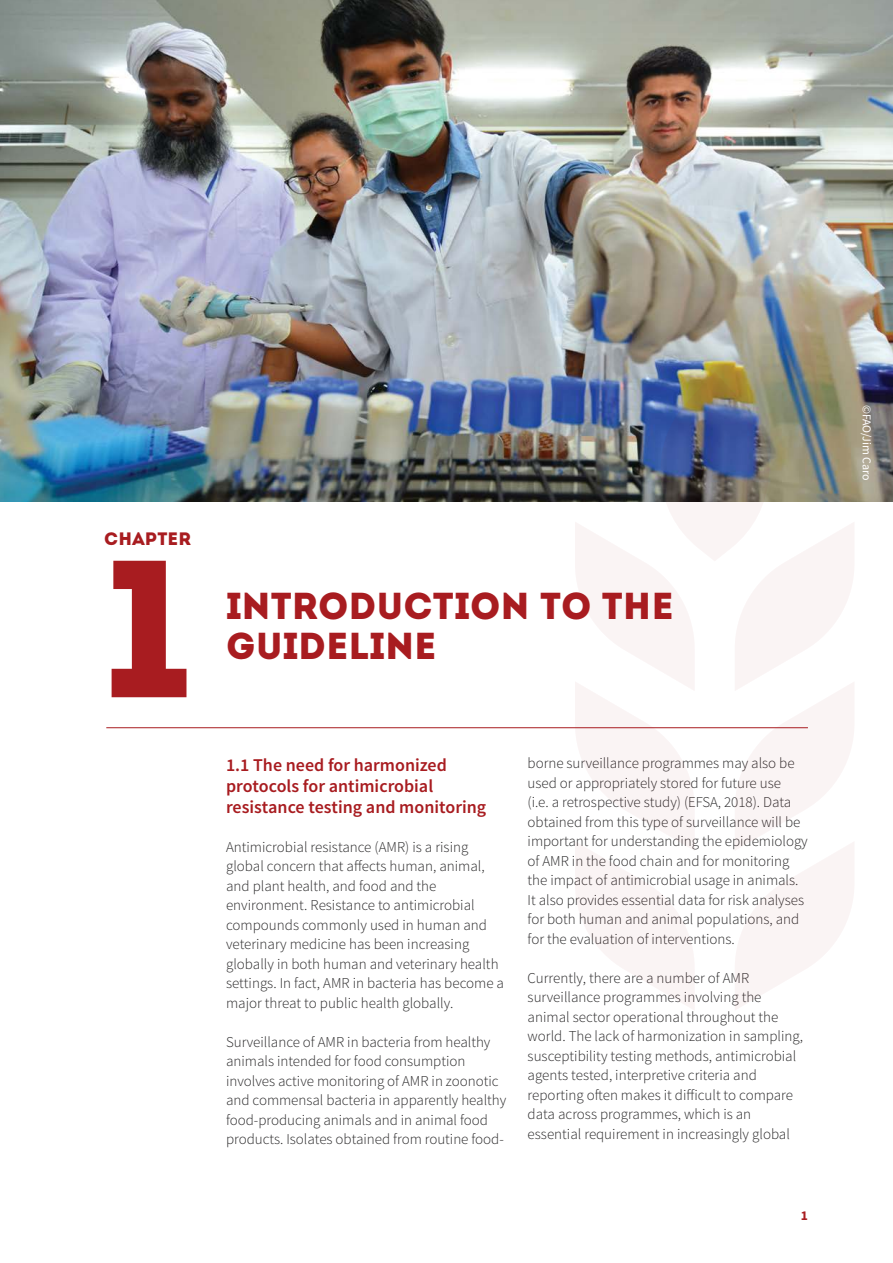
<style>
.page{position:relative;width:893px;height:1263px;background:#fff}
.page>*{position:absolute;margin:0;border:0;box-sizing:border-box;transform-origin:0 0}
.t1{font:195px "Intro";color:#a81c20}
.t2{font:37.5px/40.5px "Intro";color:#a81c20}
.t3{font:600 18px/21px "Source Sans Pro";color:#a81c20}
.t4{font:18px "Intro";color:#a81c20}
.t5{font:300 15px/19.5px "Source Sans Pro";color:#292829}
.t6{font:700 13.5px "Source Sans Pro";color:#a81c20}
.t7{font:12px "Source Sans Pro";color:#fff}
</style>
<div class="page">
<img style="left:0;top:0;width:893px;height:501px">
<hr style="left:106px;top:727px;width:702px;height:1px;background:#a81c20">
<svg style="left:575px;top:372px;width:279px;height:638px"></svg>
<p class="t4" style="left:104px;top:528px;width:88px">CHAPTER</p>
<h1 class="t1" style="left:107px;top:512px;width:85px">1</h1>
<h2 class="t2" style="left:226px;top:585px;width:449px">INTRODUCTION TO THE<br>GUIDELINE</h2>
<p class="t3" style="left:226px;top:755px;width:262px">1.1 The need for harmonized protocols for antimicrobial resistance testing and monitoring</p>
<p class="t5" style="left:226px;top:837px;width:279px">Antimicrobial resistance (AMR) is a rising global concern that affects human, animal, and plant health, and food and the environment. Resistance to antimicrobial compounds commonly used in human and veterinary medicine has been increasing globally in both human and veterinary health settings. In fact, AMR in bacteria has become a major threat to public health globally.</p>
<p class="t5" style="left:226px;top:1032px;width:282px">Surveillance of AMR in bacteria from healthy animals intended for food consumption involves active monitoring of AMR in zoonotic and commensal bacteria in apparently healthy food-producing animals and in animal food products. Isolates obtained from routine food-</p>
<p class="t5" style="left:528px;top:754px;width:282px">borne surveillance programmes may also be used or appropriately stored for future use<br>(i.e. a retrospective study) (EFSA, 2018). Data obtained from this type of surveillance will be important for understanding the epidemiology of AMR in the food chain and for monitoring the impact of antimicrobial usage in animals.<br>It also provides essential data for risk analyses for both human and animal populations, and for the evaluation of interventions.</p>
<p class="t5" style="left:528px;top:968px;width:277px">Currently, there are a number of AMR surveillance programmes involving the animal sector operational throughout the world. The lack of harmonization in sampling, susceptibility testing methods, antimicrobial agents tested, interpretive criteria and reporting often makes it difficult to compare data across programmes, which is an essential requirement in increasingly global</p>
<p class="t6" style="left:801px;top:1207px;width:9px">1</p>
<p class="t7" style="left:874px;top:405px;width:78px;rotate:90deg">©FAO/Jim Caro</p>
</div>
